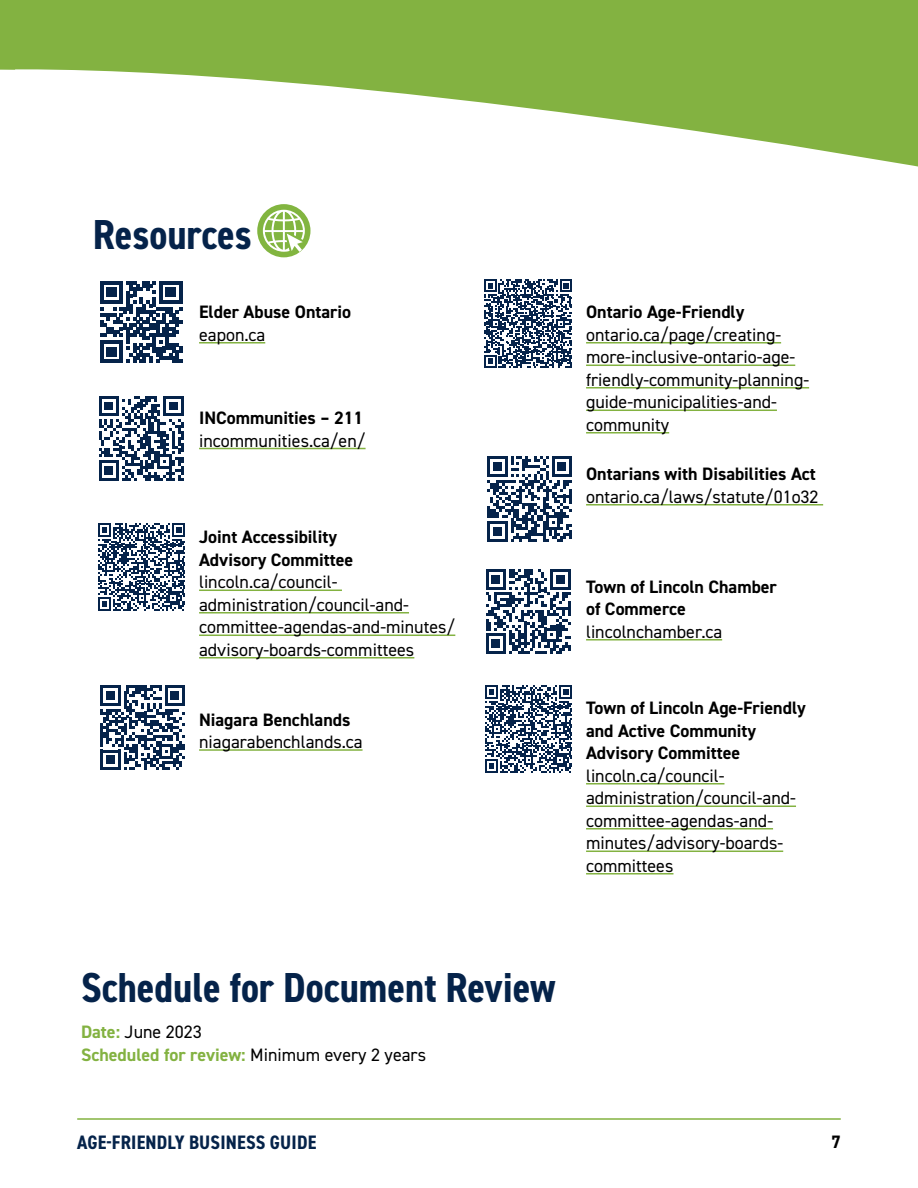
<style>
.page{position:relative;width:918px;height:1188px;background:#fff}
.page>*{position:absolute;margin:0;border:0;box-sizing:border-box;transform-origin:0 0}
.t1{font:700 condensed 42px "DIN2014";color:#05234a}
.t2{font:700 condensed 19.5px "DIN2014";letter-spacing:.01em;color:#05234a}
.t3{font:18px/22.5px "DIN2014";color:#000}
.t4{font:700 18px/22.5px "DIN2014";color:#000}
.s1{font-weight:700;color:#83b241}
</style>
<div class="page">
<svg style="left:0;top:0;width:918px;height:167px;fill:#83b241"></svg>
<hr style="left:77px;top:1118px;width:764px;height:2px;background:#83b241">
<hr style="left:199px;top:342px;width:66px;height:2px;background:#83b241">
<hr style="left:199px;top:448px;width:167px;height:1px;background:#83b241">
<hr style="left:199px;top:590px;width:143px;height:1px;background:#83b241">
<hr style="left:199px;top:612px;width:210px;height:2px;background:#83b241">
<hr style="left:199px;top:635px;width:256px;height:1px;background:#83b241">
<hr style="left:199px;top:657px;width:215px;height:2px;background:#83b241">
<hr style="left:199px;top:749px;width:164px;height:2px;background:#83b241">
<svg style="left:100px;top:281px;width:82px;height:82px"></svg>
<svg style="left:99px;top:396px;width:85px;height:85px"></svg>
<svg style="left:98px;top:523px;width:87px;height:88px"></svg>
<svg style="left:100px;top:685px;width:85px;height:85px"></svg>
<hr style="left:586px;top:342px;width:195px;height:2px;background:#83b241">
<hr style="left:586px;top:365px;width:209px;height:1px;background:#83b241">
<hr style="left:586px;top:387px;width:223px;height:2px;background:#83b241">
<hr style="left:586px;top:410px;width:191px;height:1px;background:#83b241">
<hr style="left:586px;top:432px;width:83px;height:2px;background:#83b241">
<hr style="left:586px;top:504px;width:237px;height:2px;background:#83b241">
<hr style="left:586px;top:639px;width:136px;height:2px;background:#83b241">
<hr style="left:586px;top:783px;width:138px;height:2px;background:#83b241">
<hr style="left:586px;top:806px;width:210px;height:1px;background:#83b241">
<hr style="left:586px;top:828px;width:187px;height:2px;background:#83b241">
<hr style="left:586px;top:851px;width:197px;height:1px;background:#83b241">
<hr style="left:586px;top:873px;width:87px;height:2px;background:#83b241">
<svg style="left:484px;top:279px;width:88px;height:89px"></svg>
<svg style="left:487px;top:456px;width:85px;height:85px"></svg>
<svg style="left:486px;top:569px;width:85px;height:85px"></svg>
<svg style="left:485px;top:685px;width:87px;height:88px"></svg>
<div style="left:257px;top:204px;width:53px;height:53px;background:#82b540;border-radius:50%"></div>
<svg style="left:263px;top:210px;width:42px;height:42px"></svg>
<h1 class="t1" style="left:93px;top:206px;width:161px">Resources</h1>
<p class="t4" style="left:199px;top:301px;width:154px">Elder Abuse Ontario</p>
<p class="t3" style="left:199px;top:323px;width:68px">eapon.ca</p>
<p class="t4" style="left:199px;top:407px;width:166px">INCommunities – 211</p>
<p class="t3" style="left:199px;top:429px;width:168px">incommunities.ca/en/</p>
<p class="t4" style="left:199px;top:526px;width:156px">Joint Accessibility<br>Advisory Committee</p>
<p class="t3" style="left:199px;top:571px;width:258px">lincoln.ca/council&shy;administration/council-and&shy;committee-agendas-and-minutes/ advisory-boards-committees</p>
<p class="t4" style="left:199px;top:708px;width:153px">Niagara Benchlands</p>
<p class="t3" style="left:199px;top:730px;width:165px">niagarabenchlands.ca</p>
<p class="t4" style="left:586px;top:301px;width:160px">Ontario Age-Friendly</p>
<p class="t3" style="left:586px;top:323px;width:225px">ontario.ca/page/creating&shy;more-inclusive-ontario-age&shy;friendly-community-planning&shy;guide-municipalities-and&shy;community</p>
<p class="t4" style="left:586px;top:463px;width:231px">Ontarians with Disabilities Act</p>
<p class="t3" style="left:586px;top:485px;width:234px">ontario.ca/laws/statute/01o32</p>
<p class="t4" style="left:586px;top:575px;width:192px">Town of Lincoln Chamber of Commerce</p>
<p class="t3" style="left:586px;top:620px;width:138px">lincolnchamber.ca</p>
<p class="t4" style="left:586px;top:697px;width:221px">Town of Lincoln Age-Friendly and Active Community<br>Advisory Committee</p>
<p class="t3" style="left:586px;top:764px;width:211px">lincoln.ca/council&shy;administration/council-and&shy;committee-agendas-and&shy;minutes/advisory-boards&shy;committees</p>
<h1 class="t1" style="left:81px;top:960px;width:476px">Schedule for Document Review</h1>
<p class="t3" style="left:81px;top:1021px;width:347px"><span class="s1">Date:</span> June 2023<br><span class="s1">Scheduled for review:</span> Minimum every 2 years</p>
<p class="t2" style="left:77px;top:1129px;width:241px">AGE-FRIENDLY BUSINESS GUIDE</p>
<p class="t4" style="left:831px;top:1130px;width:11px">7</p>
</div>
